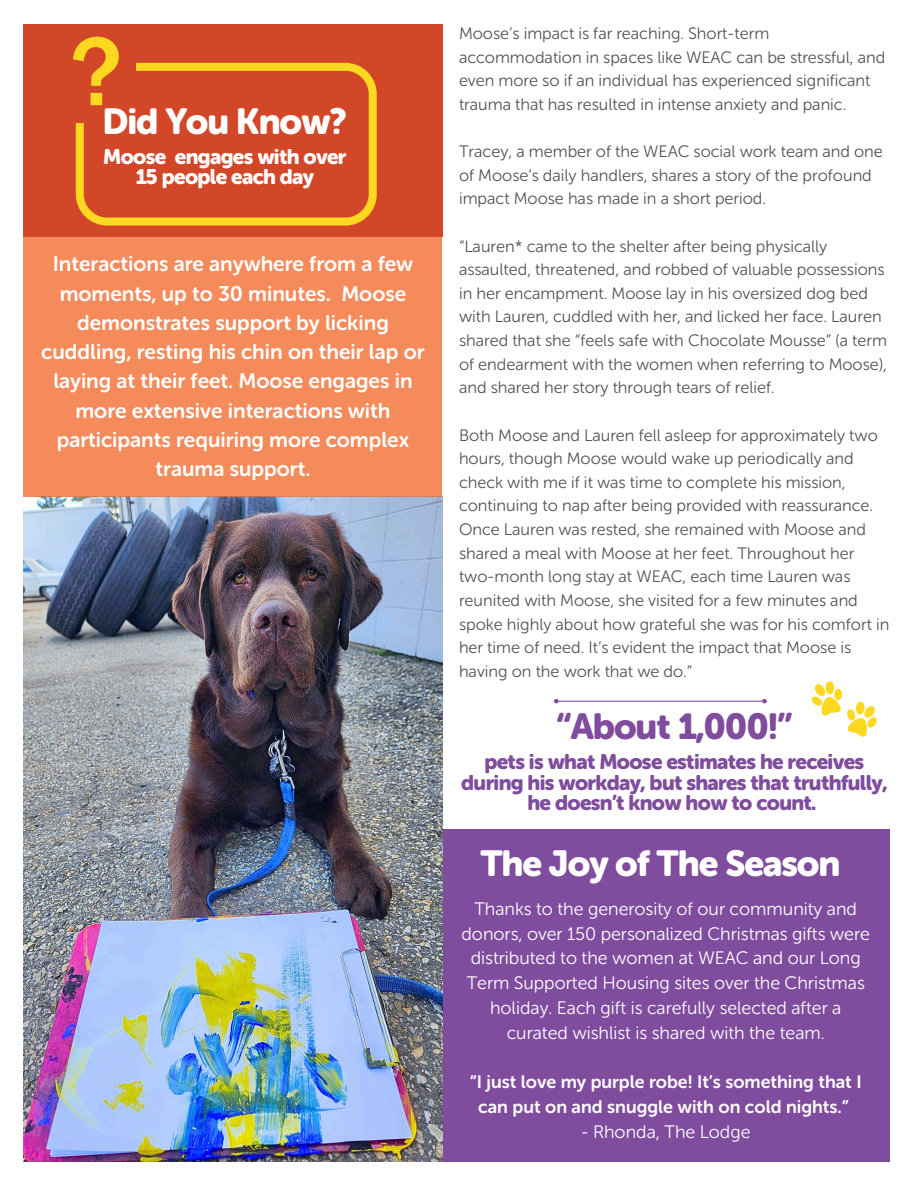
<style>
.page{position:relative;width:918px;height:1188px;background:#fff}
.page>*{position:absolute;margin:0;border:0;box-sizing:border-box;transform-origin:0 0}
.t1{font:36px "Museo Sans Rounded 900";letter-spacing:-.03em;color:#fff}
.t2{font:36px "Museo Sans Rounded 900";letter-spacing:-.03em;color:#804c9e}
.t3{font:21px/29.2px "Museo Sans Rounded 700";color:#fff;text-align:center}
.t4{font:21px/20.2px "Museo Sans Rounded 900";letter-spacing:-.03em;color:#804c9e;text-align:center}
.t5{font:21px/20.2px "Museo Sans Rounded 900";letter-spacing:-.03em;color:#fff;text-align:center}
.t6{font:18px/24.8px "Museo Sans Rounded 300";color:#fff;text-align:center}
.t7{font:18px/24.8px "Museo Sans Rounded 700";color:#fff;text-align:center}
.t8{font:16.5px/23.7px "Museo Sans Rounded 300";color:#545454}
</style>
<div class="page">
<div style="left:419px;top:829px;width:471px;height:332px;background:#804c9e"></div>
<img style="left:23px;top:497px;width:420px;height:664px">
<div style="left:23px;top:226px;width:419px;height:271px;background:#f58a5b"></div>
<div style="left:23px;top:24px;width:420px;height:213px;background:#d34729"></div>
<svg style="left:76px;top:63px;width:301px;height:163px"></svg>
<svg style="left:73px;top:37px;width:46px;height:68px"></svg>
<hr style="left:558px;top:701px;width:204px;height:1px;background:#804c9e">
<svg style="left:554px;top:699px;width:5px;height:4px"></svg>
<svg style="left:762px;top:699px;width:5px;height:4px"></svg>
<svg style="left:812px;top:681px;width:65px;height:55px"></svg>
<h2 class="t1" style="left:103px;top:100px;width:246px">Did You Know?</h2>
<h1 class="t5" style="left:103px;top:147px;width:245px">Moose engages with over<br>15 people each day</h1>
<p class="t3" style="left:41px;top:250px;width:385px">Interactions are anywhere from a few moments, up to 30 minutes. Moose demonstrates support by licking cuddling, resting his chin on their lap or laying at their feet. Moose engages in more extensive interactions with participants requiring more complex trauma support.</p>
<h2 class="t8" style="left:459px;top:21px;width:428px">Moose’s impact is far reaching. Short-term accommodation in spaces like WEAC can be stressful, and even more so if an individual has experienced significant trauma that has resulted in intense anxiety and panic.</h2>
<h1 class="t8" style="left:459px;top:140px;width:425px">Tracey, a member of the WEAC social work team and one of Moose’s daily handlers, shares a story of the profound impact Moose has made in a short period.</h1>
<p class="t8" style="left:459px;top:234px;width:430px">“Lauren* came to the shelter after being physically assaulted, threatened, and robbed of valuable possessions in her encampment. Moose lay in his oversized dog bed with Lauren, cuddled with her, and licked her face. Lauren shared that she “feels safe with Chocolate Mousse” (a term of endearment with the women when referring to Moose), and shared her story through tears of relief.</p>
<p class="t8" style="left:459px;top:423px;width:432px">Both Moose and Lauren fell asleep for approximately two hours, though Moose would wake up periodically and check with me if it was time to complete his mission, continuing to nap after being provided with reassurance.<br>Once Lauren was rested, she remained with Moose and shared a meal with Moose at her feet. Throughout her two-month long stay at WEAC, each time Lauren was reunited with Moose, she visited for a few minutes and spoke highly about how grateful she was for his comfort in her time of need. It’s evident the impact that Moose is having on the work that we do.”</p>
<p class="t2" style="left:556px;top:706px;width:238px">“About 1,000!”</p>
<h1 class="t4" style="left:461px;top:752px;width:428px">pets is what Moose estimates he receives during his workday, but shares that truthfully, he doesn’t know how to count.</h1>
<p class="t1" style="left:480px;top:842px;width:361px">The Joy of The Season</p>
<h2 class="t6" style="left:461px;top:896px;width:410px">Thanks to the generosity of our community and donors, over 150 personalized Christmas gifts were distributed to the women at WEAC and our Long Term Supported Housing sites over the Christmas holiday. Each gift is carefully selected after a curated wishlist is shared with the team.</h2>
<p class="t7" style="left:470px;top:1070px;width:393px">“I just love my purple robe! It’s something that I can put on and snuggle with on cold nights.”</p>
<p class="t6" style="left:581px;top:1119px;width:171px">- Rhonda, The Lodge</p>
</div>
